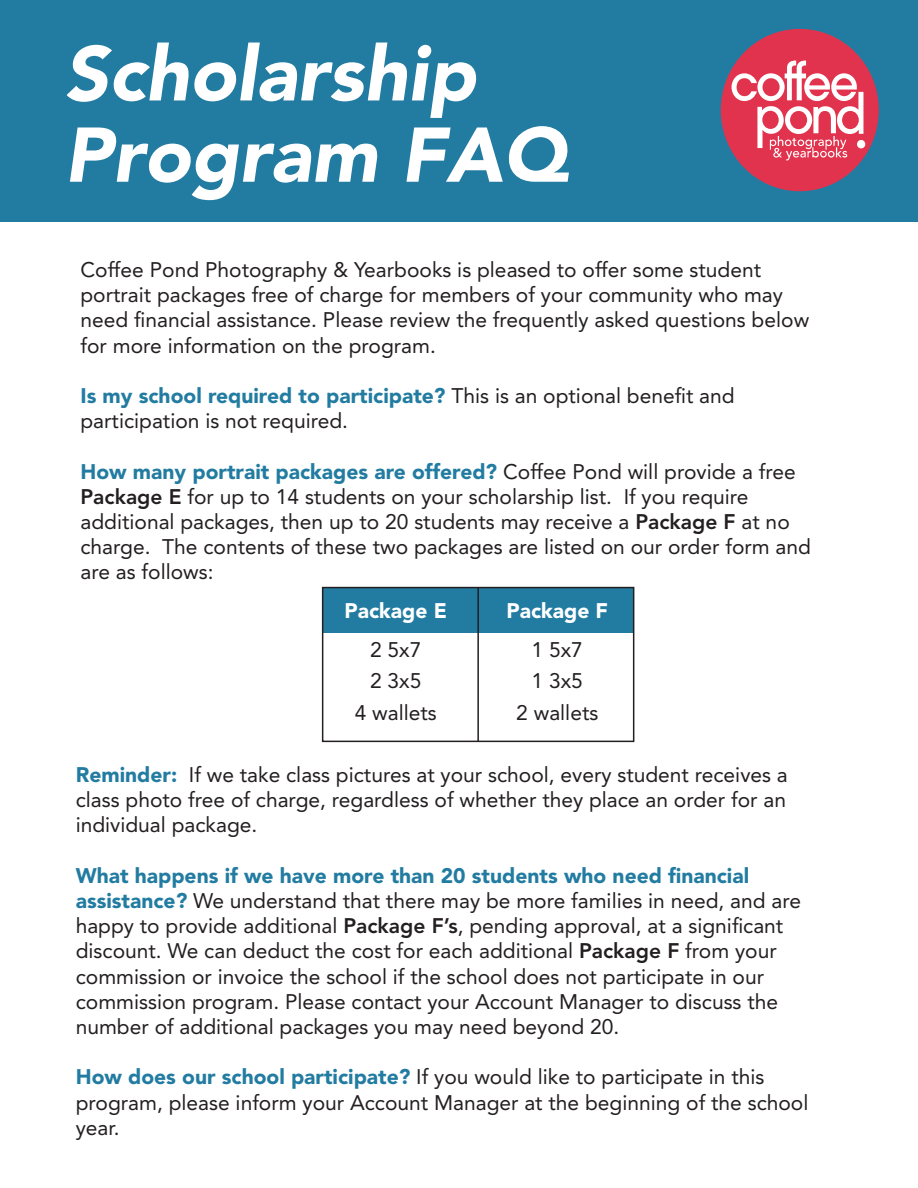
<style>
.page{position:relative;width:918px;height:1188px;background:#fff}
.page>*{position:absolute;margin:0;border:0;box-sizing:border-box;transform-origin:0 0}
.t1{font:italic 900 76.65px/81.3px "Avenir LT Std";color:#fff}
.t2{font:21px/25.2px "Avenir LT Std";color:#231f20}
.t3{font:900 21px "Avenir LT Std";color:#fff}
.s1{font-weight:900;color:#227ca1}
.s2{font-weight:800}
</style>
<div class="page">
<div style="left:0;top:0;width:918px;height:221px;background:#227ca1"></div>
<div style="left:721px;top:29px;width:158px;height:162px;background:#e1334d;border-radius:50%"></div>
<div style="left:857px;top:140px;width:8px;height:8px;background:#fff;border-radius:50%"></div>
<svg style="left:732px;top:61px;width:131px;height:99px"></svg>
<div style="left:323px;top:588px;width:311px;height:44px;background:#227ca1"></div>
<div style="left:322px;top:587px;width:312px;height:155px;border:2px solid #231f20"></div>
<hr style="left:477px;top:588px;width:2px;height:153px;background:#231f20">
<h1 class="t1" style="left:64px;top:34px;width:505px">Scholarship<br>Program FAQ</h1>
<p class="t2" style="left:80px;top:257px;width:730px">Coffee Pond Photography &amp; Yearbooks is pleased to offer some student portrait packages free of charge for members of your community who may need financial assistance. Please review the frequently asked questions below for more information on the program.</p>
<p class="t2" style="left:80px;top:383px;width:656px"><span class="s1">Is my school required to participate?</span> This is an optional benefit and participation is not required.</p>
<p class="t2" style="left:80px;top:459px;width:732px"><span class="s1">How many portrait packages are offered?</span> Coffee Pond will provide a free <span class="s2">Package E</span> for up to 14 students on your scholarship list. If you require additional packages, then up to 20 students may receive a <span class="s2">Package F</span> at no charge. The contents of these two packages are listed on our order form and are as follows:</p>
<p class="t3" style="left:345px;top:598px;width:104px">Package E</p>
<p class="t2" style="left:355px;top:634px;width:84px;line-height:31.5px;text-align:center">2 5x7<br>2 3x5<br>4 wallets</p>
<p class="t3" style="left:507px;top:598px;width:103px">Package F</p>
<p class="t2" style="left:516px;top:634px;width:84px;line-height:31.5px;text-align:center">1 5x7<br>1 3x5<br>2 wallets</p>
<p class="t2" style="left:76px;top:762px;width:714px;text-align:justify"><span class="s1">Reminder:</span> If we take class pictures at your school, every student receives a class photo free of charge, regardless of whether they place an order for an individual package.</p>
<p class="t2" style="left:76px;top:863px;width:727px"><span class="s1">What happens if we have more than 20 students who need financial assistance?</span> We understand that there may be more families in need, and are happy to provide additional <span class="s2">Package F’s</span>, pending approval, at a significant discount. We can deduct the cost for each additional <span class="s2">Package F</span> from your commission or invoice the school if the school does not participate in our commission program. Please contact your Account Manager to discuss the number of additional packages you may need beyond 20.</p>
<p class="t2" style="left:76px;top:1065px;width:734px"><span class="s1">How does our school participate?</span> If you would like to participate in this program, please inform your Account Manager at the beginning of the school year.</p>
</div>
